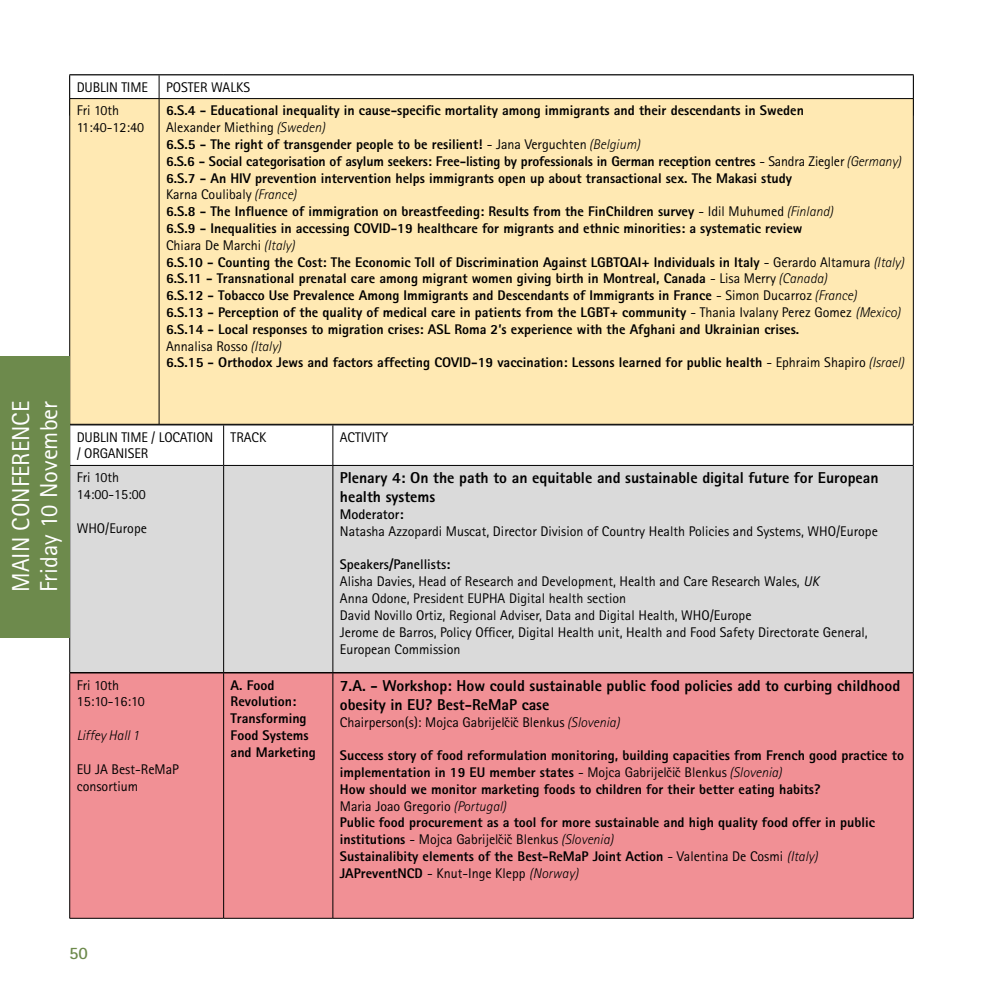
<style>
.page{position:relative;width:993px;height:993px;background:#fff}
.page>*{position:absolute;margin:0;border:0;box-sizing:border-box;transform-origin:0 0}
.t1{font:24.5px/28px "Rotis Sans Serif Std";color:#fff}
.t2{font:700 17.5px "Rotis Sans Serif Std";color:#6d8a4c}
.t3{font:800 15.75px/18.9px "Rotis Sans Serif Std";color:#000}
.t4{font:800 14px/16.8px "Rotis Sans Serif Std";color:#000}
.t5{font:14px/16.8px "Rotis Sans Serif Std";color:#000}
.t6{font:italic 300 14px "Rotis Sans Serif Std";color:#000}
.t7{font:700 14px "Rotis Sans Serif Std";color:#000}
.s1{font-weight:400}
.s2{font-weight:300;font-style:italic}
.s3{font-weight:700}
.s4{font-style:italic}
</style>
<div class="page">
<div style="left:70px;top:99px;width:842px;height:325px;background:#ffe9b3"></div>
<hr style="left:69px;top:99px;width:1px;height:325px;background:#000">
<hr style="left:159px;top:99px;width:1px;height:325px;background:#000">
<hr style="left:912px;top:99px;width:1px;height:325px;background:#000">
<svg style="left:69px;top:75px;width:844px;height:24px"></svg>
<hr style="left:159px;top:98px;width:753px;height:1px;background:#000">
<hr style="left:69px;top:74px;width:90px;height:1px;background:#000">
<hr style="left:159px;top:74px;width:754px;height:1px;background:#000">
<div style="left:70px;top:466px;width:842px;height:206px;background:#dadada"></div>
<hr style="left:69px;top:425px;width:1px;height:40px;background:#000">
<hr style="left:912px;top:425px;width:1px;height:40px;background:#000">
<hr style="left:69px;top:465px;width:1px;height:207px;background:#000">
<hr style="left:223px;top:465px;width:1px;height:207px;background:#000">
<hr style="left:333px;top:465px;width:579px;height:1px;background:#000">
<hr style="left:332px;top:465px;width:1px;height:207px;background:#000">
<hr style="left:912px;top:465px;width:1px;height:207px;background:#000">
<hr style="left:223px;top:425px;width:1px;height:40px;background:#000">
<hr style="left:332px;top:425px;width:1px;height:40px;background:#000">
<hr style="left:69px;top:424px;width:154px;height:1px;background:#000">
<hr style="left:223px;top:424px;width:110px;height:1px;background:#000">
<hr style="left:333px;top:424px;width:580px;height:1px;background:#000">
<hr style="left:70px;top:465px;width:153px;height:1px;background:#000">
<hr style="left:223px;top:465px;width:110px;height:1px;background:#000">
<div style="left:70px;top:673px;width:842px;height:244px;background:#f19095"></div>
<hr style="left:69px;top:672px;width:154px;height:1px;background:#000">
<hr style="left:69px;top:673px;width:1px;height:244px;background:#000">
<hr style="left:223px;top:672px;width:110px;height:1px;background:#000">
<hr style="left:223px;top:673px;width:1px;height:244px;background:#000">
<hr style="left:333px;top:672px;width:580px;height:1px;background:#000">
<hr style="left:332px;top:673px;width:1px;height:244px;background:#000">
<hr style="left:912px;top:673px;width:1px;height:244px;background:#000">
<hr style="left:69px;top:917px;width:154px;height:1px;background:#000">
<hr style="left:223px;top:917px;width:110px;height:1px;background:#000">
<hr style="left:333px;top:917px;width:580px;height:1px;background:#000">
<div style="left:0;top:356px;width:69px;height:281px;background:#6d8a4c"></div>
<h1 class="t1" style="left:7px;top:592px;width:192px;rotate:-90deg">MAIN CONFERENCE<br>Friday 10 November</h1>
<p class="t5" style="left:77px;top:78px;width:138px">DUBLIN TIME / LOCA ION / ORGANISER</p>
<p class="t5" style="left:230px;top:78px;width:37px">TRACK</p>
<p class="t5" style="left:166px;top:78px;width:85px">POSTER WALKS</p>
<p class="t5" style="left:77px;top:102px;width:69px">Fri 10th<br>11:40-12:40</p>
<p class="t4" style="left:166px;top:102px;width:739px">6.S.4 - Educational inequality in cause-specific mortality among immigrants and their descendants in Sweden<br><span class="s1">Alexander Miething</span> <span class="s2">(Sweden)<br></span>6.S.5 - The right of transgender people to be resilient! <span class="s1">- Jana Verguchten</span> <span class="s2">(Belgium)<br></span>6.S.6 - Social categorisation of asylum seekers: Free-listing by professionals in German reception centres <span class="s1">- Sandra Ziegler</span> <span class="s2">(Germany)<br></span>6.S.7 - An HIV prevention intervention helps immigrants open up about transactional sex. The Makasi study<br><span class="s1">Karna Coulibaly</span> <span class="s2">(France)<br></span>6.S.8 - The Influence of immigration on breastfeeding: Results from the FinChildren survey <span class="s1">- Idil Muhumed</span> <span class="s2">(Finland)<br></span>6.S.9 - Inequalities in accessing COVID-19 healthcare for migrants and ethnic minorities: a systematic review<br><span class="s1">Chiara De Marchi</span> <span class="s2">(Italy)<br></span>6.S.10 - Counting the Cost: The Economic Toll of Discrimination Against LGBTQAI+ Individuals in Italy <span class="s1">- Gerardo Altamura</span> <span class="s2">(Italy)<br></span>6.S.11 - Transnational prenatal care among migrant women giving birth in Montreal, Canada <span class="s1">- Lisa Merry</span> <span class="s2">(Canada)<br></span>6.S.12 - Tobacco Use Prevalence Among Immigrants and Descendants of Immigrants in France <span class="s1">- Simon Ducarroz</span> <span class="s2">(France)<br></span>6.S.13 - Perception of the quality of medical care in patients from the LGBT+ community <span class="s1">- Thania Ivalany Perez Gomez</span> <span class="s2">(Mexico)<br></span>6.S.14 - Local responses to migration crises: ASL Roma 2’s experience with the Afghani and Ukrainian crises.<br><span class="s1">Annalisa Rosso</span> <span class="s2">(Italy)<br></span>6.S.15 - Orthodox Jews and factors affecting COVID-19 vaccination: Lessons learned for public health <span class="s1">- Ephraim Shapiro</span> <span class="s2">(Israel)</span></p>
<p class="t5" style="left:77px;top:428px;width:138px">DUBLIN TIME / LOCATION / ORGANISER</p>
<p class="t5" style="left:230px;top:428px;width:37px">TRACK</p>
<p class="t5" style="left:340px;top:428px;width:50px">ACTIVITY</p>
<p class="t5" style="left:77px;top:468px;width:70px">Fri 10th<br>14:00-15:00</p>
<p class="t5" style="left:77px;top:519px;width:72px">WHO/Europe</p>
<p class="t3" style="left:340px;top:468px;width:540px">Plenary 4: On the path to an equitable and sustainable digital future for European health systems</p>
<p class="t7" style="left:340px;top:505px;width:65px">Moderator:</p>
<p class="t5" style="left:340px;top:522px;width:539px">Natasha Azzopardi Muscat, Director Division of Country Health Policies and Systems, WHO/Europe</p>
<p class="t5" style="left:340px;top:556px;width:529px"><span class="s3">Speakers/Panellists:<br></span>Alisha Davies, Head of Research and Development, Health and Care Research Wales, <span class="s4">UK<br></span>Anna Odone, President EUPHA Digital health section<br>David Novillo Ortiz, Regional Adviser, Data and Digital Health, WHO/Europe<br>Jerome de Barros, Policy Officer, Digital Health unit, Health and Food Safety Directorate General, European Commission</p>
<p class="t5" style="left:77px;top:676px;width:69px">Fri 10th<br>15:10-16:10</p>
<p class="t6" style="left:77px;top:727px;width:64px">Liffey Hall 1</p>
<p class="t5" style="left:77px;top:760px;width:104px">EU JA Best-ReMaP consortium</p>
<p class="t4" style="left:230px;top:676px;width:87px">A. Food<br>Revolution:<br>Transforming<br>Food Systems and Marketing</p>
<p class="t3" style="left:340px;top:675px;width:561px">7.A. - Workshop: How could sustainable public food policies add to curbing childhood obesity in EU? Best-ReMaP case</p>
<p class="t5" style="left:340px;top:713px;width:281px">Chairperson(s): Mojca Gabrijelˇciˇc Blenkus <span class="s2">(Slovenia)</span></p>
<p class="t4" style="left:340px;top:746px;width:565px">Success story of food reformulation monitoring, building capacities from French good practice to implementation in 19 EU member states <span class="s1">- Mojca Gabrijelˇciˇc Blenkus</span> <span class="s2">(Slovenia)<br></span>How should we monitor marketing foods to children for their better eating habits?<br><span class="s1">Maria Joao Gregorio</span> <span class="s2">(Portugal)<br></span>Public food procurement as a tool for more sustainable and high quality food offer in public institutions <span class="s1">- Mojca Gabrijelˇciˇc Blenkus</span> <span class="s2">(Slovenia)<br></span>Sustainalibity elements of the Best-ReMaP Joint Action <span class="s1">- Valentina De Cosmi</span> <span class="s2">(Italy)<br></span>JAPreventNCD <span class="s1">- Knut-Inge Klepp</span> <span class="s2">(Norway)</span></p>
<p class="t2" style="left:69px;top:941px;width:20px">50</p>
</div>
